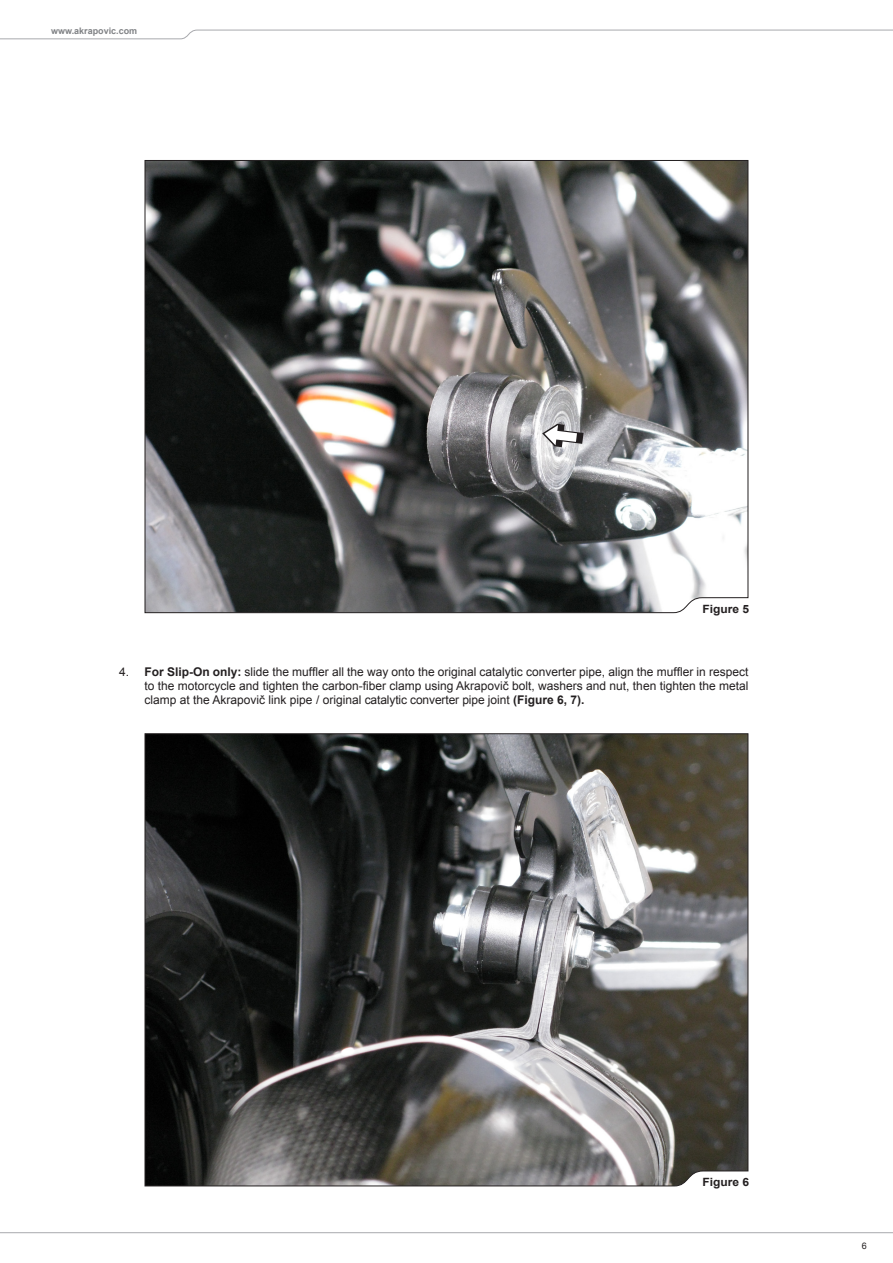
<style>
.page{position:relative;width:893px;height:1263px;background:#fff}
.page>*{position:absolute;margin:0;border:0;box-sizing:border-box;transform-origin:0 0}
.body_txt_bold{font:12px/14.4px "Arial";color:#231f20;text-align:justify}
.body_txt_bold-2{font:700 11.4px "Arial";color:#231f20;scale:1.05 1}
.t1{font:700 9px "Arial";color:#808285}
.t2{font:9px "Arial";color:#231f20}
.s1{font-weight:700}
</style>
<div class="page">
<svg style="left:0;top:29px;width:893px;height:10px"></svg>
<svg style="left:0;top:1232px;width:893px;height:2px;background:#d3d3d5"></svg>
<svg style="left:144px;top:160px;width:605px;height:453px;background:#636362"></svg>
<svg style="left:144px;top:733px;width:605px;height:454px;background:#504f4d"></svg>
<svg style="left:542px;top:424px;width:41px;height:23px"></svg>
<p class="t1" style="left:51px;top:25px;width:88px">www.akrapovic.com</p>
<p class="body_txt_bold-2" style="left:702px;top:601px;width:46px">Figure 5</p>
<p class="body_txt_bold" style="left:119px;top:664px;width:12px">4.</p>
<p class="body_txt_bold" style="left:145px;top:664px;width:605px"><span class="s1">For Slip-On only:</span> slide the muffler all the way onto the original catalytic converter pipe, align the muffler in respect to the motorcycle and tighten the carbon-fiber clamp using Akrapovič bolt, washers and nut, then tighten the metal clamp at the Akrapovič link pipe / original catalytic converter pipe joint <span class="s1">(Figure 6, 7).</span></p>
<p class="body_txt_bold-2" style="left:702px;top:1175px;width:46px">Figure 6</p>
<p class="t2" style="left:862px;top:1240px;width:7px">6</p>
</div>
